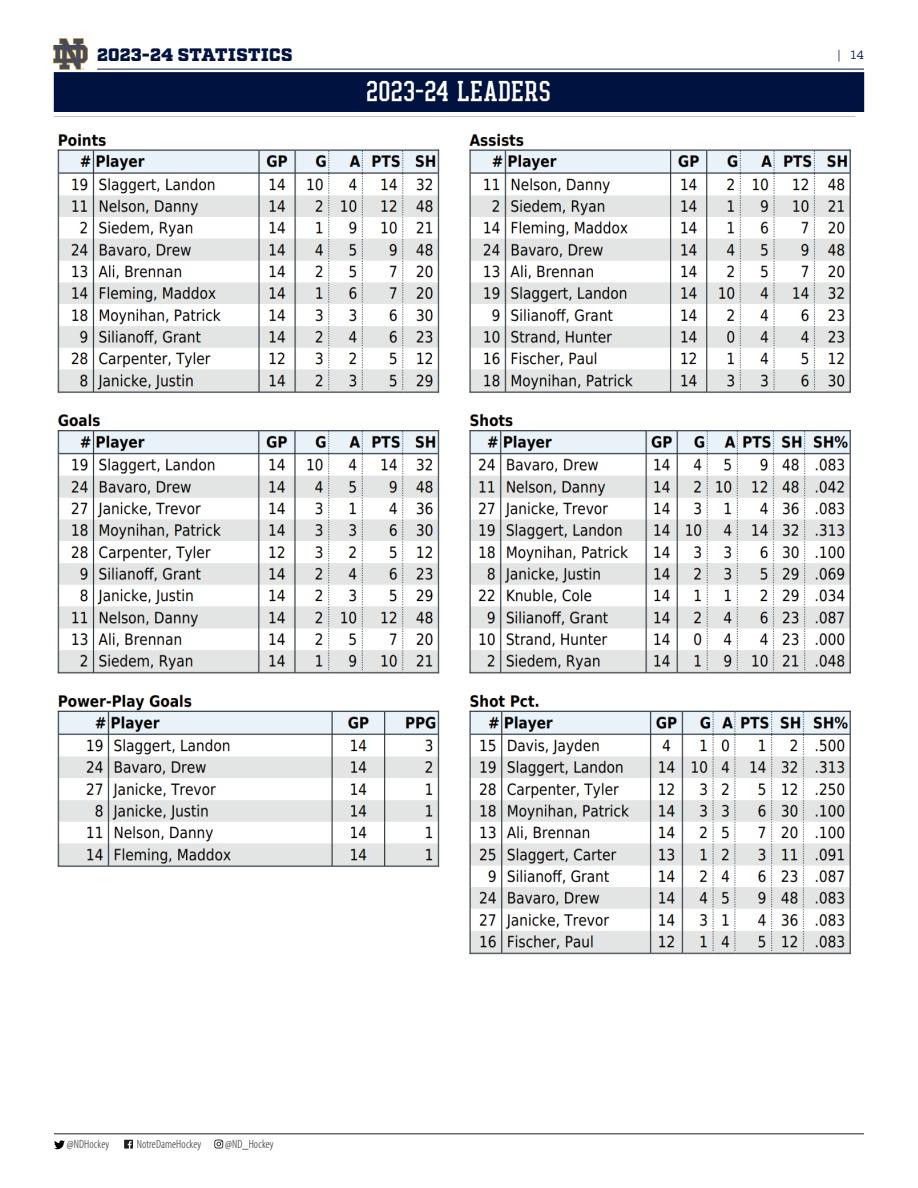
<style>
.page{position:relative;width:918px;height:1188px;background:#fff}
.page>*{position:absolute;margin:0;border:0;box-sizing:border-box;transform-origin:0 0}
.t1{font:27px "Leahy";color:#fff}
.t2{font:900 18px "Factoria";letter-spacing:.02em;color:#001340}
.t3{font:300 condensed 12px "Myriad Pro";letter-spacing:.01em;color:#231f20}
.t4{font:12px "Factoria";color:#001340}
</style>
<div class="page">
<hr style="left:54px;top:1134px;width:810px;height:1px;background:#231f20">
<svg style="left:54px;top:1140px;width:11px;height:9px"></svg>
<svg style="left:124px;top:1140px;width:9px;height:9px"></svg>
<svg style="left:214px;top:1140px;width:9px;height:8px"></svg>
<img style="left:87px;top:47px;width:1px;height:14px">
<hr style="left:97px;top:69px;width:767px;height:1px;background:#001340">
<img style="left:54px;top:116px;width:802px;height:839px">
<div style="left:55px;top:73px;width:808px;height:38px;background:#001340"></div>
<div style="left:54px;top:72px;width:810px;height:40px;border:2px solid #001340"></div>
<img style="left:54px;top:39px;width:33px;height:30px">
<h2 class="t2" style="left:97px;top:43px;width:197px">2023-24 STATISTICS</h2>
<h1 class="t1" style="left:367px;top:77px;width:186px">2023-24 LEADERS</h1>
<p class="t4" style="left:837px;top:47px;width:28px">| 14</p>
<p class="t3" style="left:67px;top:1137px;width:44px">@NDHockey</p>
<p class="t3" style="left:137px;top:1137px;width:66px">NotreDameHockey</p>
<p class="t3" style="left:225px;top:1137px;width:50px">@ND_Hockey</p>
</div>
